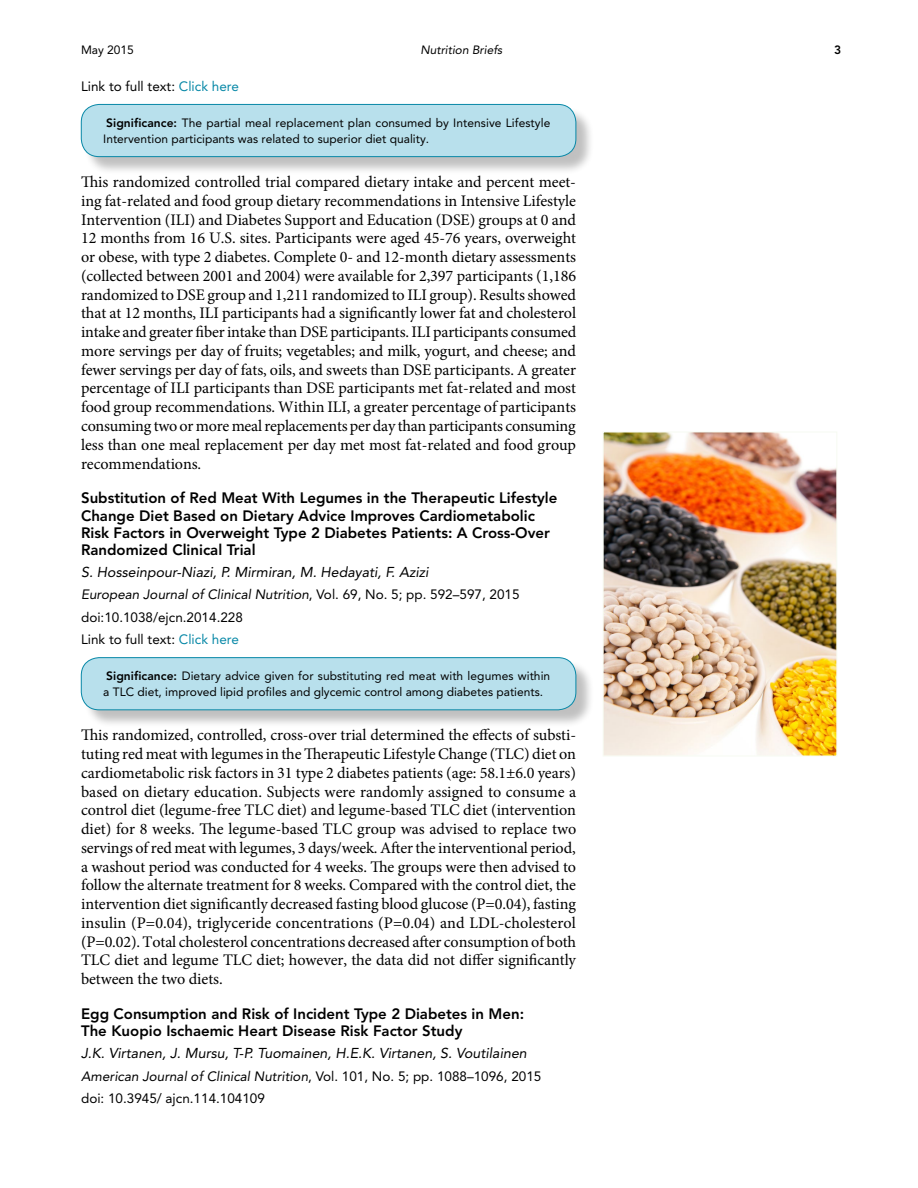
<style>
.page{position:relative;width:918px;height:1188px;background:#fff}
.page>*{position:absolute;margin:0;border:0;box-sizing:border-box;transform-origin:0 0}
.t1{font:16.2px/18.8px "Minion Pro";letter-spacing:-.005em;color:#000;text-align:justify}
.t2{font:800 15px/17.2px "Avenir LT Std";color:#000}
.t3{font:italic 14.25px "Avenir LT Std";color:#000}
.t4{font:13.5px/22.5px "Avenir LT Std";color:#000}
.t5{font:12px/15.8px "Avenir LT Std";color:#000}
.t6{font:italic 12px "Avenir LT Std";color:#000}
.t7{font:800 12px "Avenir LT Std";color:#000}
.s1{color:#0788a7}
.s2{font-weight:800}
.s3{font-style:italic}
</style>
<div class="page">
<div style="left:83px;top:107px;width:512px;height:68px;background:#000;opacity:.25"></div>
<div style="left:81px;top:104px;width:495px;height:53px;background:#b8e0ec;border-radius:18px"></div>
<div style="left:81px;top:104px;width:495px;height:53px;border:1px solid #0788a7;border-radius:18px"></div>
<div style="left:83px;top:660px;width:512px;height:69px;background:#000;opacity:.25"></div>
<div style="left:81px;top:658px;width:495px;height:52px;background:#b8e0ec;border-radius:18px"></div>
<div style="left:81px;top:657px;width:495px;height:53px;border:1px solid #0788a7;border-radius:18px"></div>
<img style="left:605px;top:434px;width:230px;height:320px">
<div style="left:603px;top:432px;width:234px;height:324px;border:1px solid #f7fbf2"></div>
<p class="t5" style="left:81px;top:42px;width:54px">May 2015</p>
<p class="t6" style="left:420px;top:43px;width:83px">Nutrition Briefs</p>
<p class="t7" style="left:834px;top:43px;width:9px">3</p>
<p class="t4" style="left:81px;top:75px;width:159px">Link to full text: <span class="s1">Click here</span></p>
<p class="t5" style="left:103px;top:115px;width:449px"><span class="s2">Significance:</span> The partial meal replacement plan consumed by Intensive Lifestyle<br>Intervention participants was related to superior diet quality.</p>
<p class="t1" style="left:81px;top:173px;width:497px">This randomized controlled trial compared dietary intake and percent meet&shy;ing fat-related and food group dietary recommendations in Intensive Lifestyle Intervention (ILI) and Diabetes Support and Education (DSE) groups at 0 and 12 months from 16 U.S. sites. Participants were aged 45-76 years, overweight or obese, with type 2 diabetes. Complete 0- and 12-month dietary assessments (collected between 2001 and 2004) were available for 2,397 participants (1,186 randomized to DSE group and 1,211 randomized to ILI group). Results showed that at 12 months, ILI participants had a significantly lower fat and cholesterol intake and greater fiber intake than DSE participants. ILI participants consumed more servings per day of fruits; vegetables; and milk, yogurt, and cheese; and fewer servings per day of fats, oils, and sweets than DSE participants. A greater percentage of ILI participants than DSE participants met fat-related and most food group recommendations. Within ILI, a greater percentage of participants consuming two or more meal replacements per day than participants consuming less than one meal replacement per day met most fat-related and food group recommendations.</p>
<p class="t2" style="left:81px;top:489px;width:478px">Substitution of Red Meat With Legumes in the Therapeutic Lifestyle Change Diet Based on Dietary Advice Improves Cardiometabolic Risk Factors in Overweight Type 2 Diabetes Patients: A Cross-Over Randomized Clinical Trial</p>
<p class="t3" style="left:81px;top:564px;width:349px">S. Hosseinpour-Niazi, P. Mirmiran, M. Hedayati, F. Azizi</p>
<p class="t4" style="left:81px;top:584px;width:440px"><span class="s3">European Journal of Clinical Nutrition</span>, Vol. 69, No. 5; pp. 592–597, 2015 doi:10.1038/ejcn.2014.228<br>Link to full text: <span class="s1">Click here</span></p>
<p class="t5" style="left:103px;top:668px;width:449px"><span class="s2">Significance:</span> Dietary advice given for substituting red meat with legumes within a TLC diet, improved lipid profiles and glycemic control among diabetes patients.</p>
<p class="t1" style="left:81px;top:726px;width:497px">This randomized, controlled, cross-over trial determined the effects of substi&shy;tuting red meat with legumes in the Therapeutic Lifestyle Change (TLC) diet on cardiometabolic risk factors in 31 type 2 diabetes patients (age: 58.1±6.0 years) based on dietary education. Subjects were randomly assigned to consume a control diet (legume-free TLC diet) and legume-based TLC diet (intervention diet) for 8 weeks. The legume-based TLC group was advised to replace two servings of red meat with legumes, 3 days/week. After the interventional period, a washout period was conducted for 4 weeks. The groups were then advised to follow the alternate treatment for 8 weeks. Compared with the control diet, the intervention diet significantly decreased fasting blood glucose (P=0.04), fasting insulin (P=0.04), triglyceride concentrations (P=0.04) and LDL-cholesterol (P=0.02). Total cholesterol concentrations decreased after consumption of both TLC diet and legume TLC diet; however, the data did not differ significantly between the two diets.</p>
<p class="t2" style="left:81px;top:1005px;width:445px">Egg Consumption and Risk of Incident Type 2 Diabetes in Men:<br>The Kuopio Ischaemic Heart Disease Risk Factor Study</p>
<p class="t3" style="left:81px;top:1045px;width:447px">J.K. Virtanen, J. Mursu, T-P. Tuomainen, H.E.K. Virtanen, S. Voutilainen</p>
<p class="t4" style="left:81px;top:1065px;width:462px"><span class="s3">American Journal of Clinical Nutrition</span>, Vol. 101, No. 5; pp. 1088–1096, 2015 doi: 10.3945/ ajcn.114.104109</p>
</div>
